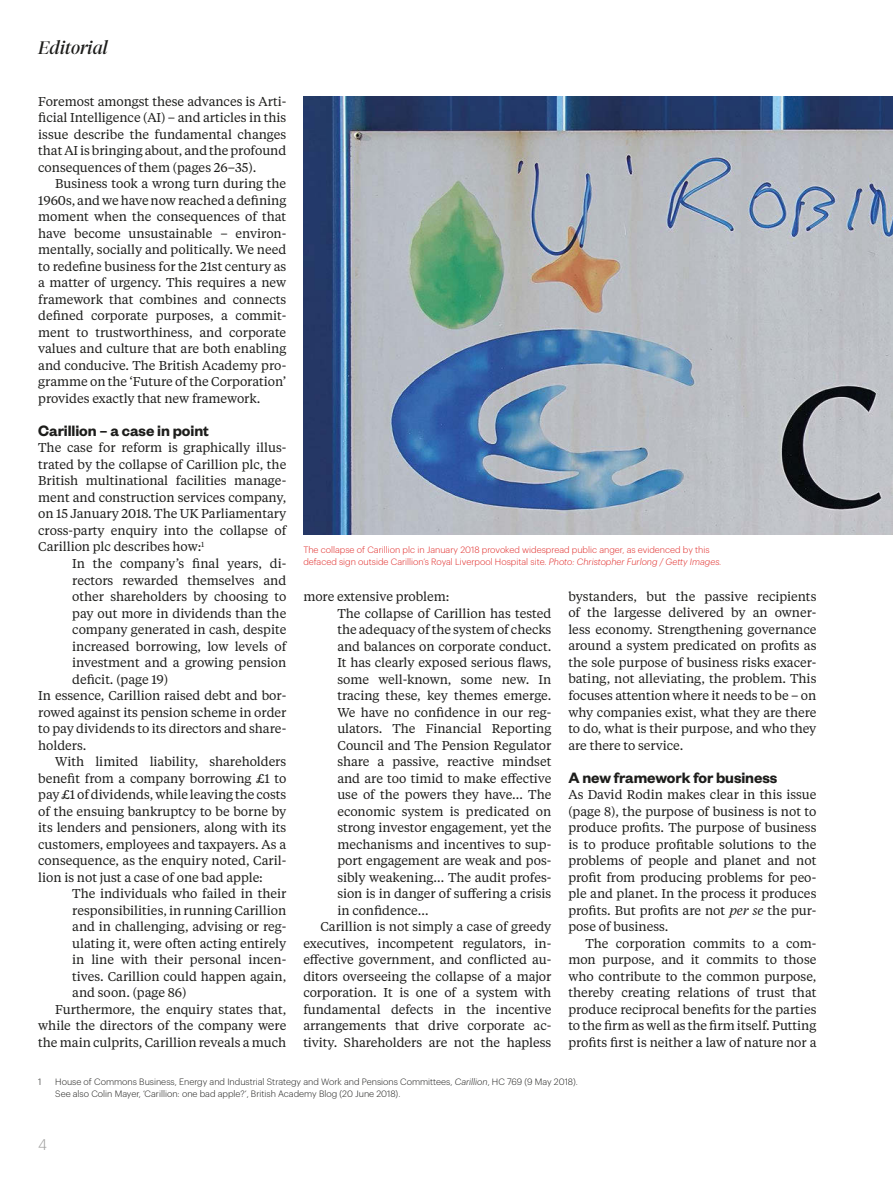
<style>
.page{position:relative;width:893px;height:1191px;background:#fff}
.page>*{position:absolute;margin:0;border:0;box-sizing:border-box;transform-origin:0 0}
.t1{font:italic 18px "Tiempos Fine Test";color:#1d1d1b}
.t2{font:600 16.5px "Founders Grotesk";letter-spacing:-.005em;color:#1d1d1b}
.t3{font:300 15px "Graphik";color:#9d9d9c}
.t4{font:12.75px/16.5px "Tiempos Text";letter-spacing:-.005em;color:#1d1d1b;text-align:justify}
.t5{font:300 9px/12px "Graphik";color:#1d1d1b}
.t6{font:300 9px/12px "Graphik";color:#e02826}
.s1{font-style:italic}
</style>
<div class="page">
<img style="left:303px;top:97px;width:590px;height:438px">
<h1 class="t1" style="left:38px;top:37px;width:71px">Editorial</h1>
<p class="t4" style="left:38px;top:92px;width:250px">Foremost amongst these advances is Arti&shy;ficial Intelligence (AI) – and articles in this issue describe the fundamental changes that AI is bringing about, and the profound consequences of them (pages 26–35).</p>
<p class="t4" style="left:38px;top:175px;width:250px;text-indent:17px">Business took a wrong turn during the 1960s, and we have now reached a defining moment when the consequences of that have become unsustainable – environ&shy;mentally, socially and politically. We need to redefine business for the 21st century as a matter of urgency. This requires a new framework that combines and connects defined corporate purposes, a commit&shy;ment to trustworthiness, and corporate values and culture that are both enabling and conducive. The British Academy pro&shy;gramme on the ‘Future of the Corporation’ provides exactly that new framework.</p>
<p class="t2" style="left:38px;top:420px;width:172px">Carillion – a case in point</p>
<p class="t4" style="left:38px;top:439px;width:250px">The case for reform is graphically illus&shy;trated by the collapse of Carillion plc, the British multinational facilities manage&shy;ment and construction services company, on 15 January 2018. The UK Parliamentary cross-party enquiry into the collapse of Carillion plc describes how:<sup>1</sup></p>
<p class="t4" style="left:72px;top:554px;width:216px">In the company’s final years, di-</p>
<p class="t4" style="left:72px;top:571px;width:216px">rectors rewarded themselves and</p>
<p class="t4" style="left:72px;top:587px;width:216px">other shareholders by choosing to</p>
<p class="t4" style="left:72px;top:604px;width:216px">pay out more in dividends than the</p>
<p class="t4" style="left:72px;top:620px;width:216px">company generated in cash, despite</p>
<p class="t4" style="left:72px;top:637px;width:216px">increased borrowing, low levels of</p>
<p class="t4" style="left:72px;top:653px;width:216px">investment and a growing pension</p>
<p class="t4" style="left:72px;top:670px;width:97px">deficit. (page 19)</p>
<p class="t4" style="left:38px;top:686px;width:250px">In essence, Carillion raised debt and bor-</p>
<p class="t4" style="left:38px;top:703px;width:250px">rowed against its pension scheme in order</p>
<p class="t4" style="left:38px;top:719px;width:250px">to pay dividends to its directors and share-</p>
<p class="t4" style="left:38px;top:736px;width:50px">holders.</p>
<p class="t4" style="left:55px;top:752px;width:233px">With limited liability, shareholders</p>
<p class="t4" style="left:38px;top:769px;width:250px">benefit from a company borrowing £1 to</p>
<p class="t4" style="left:38px;top:785px;width:250px">pay £1 of dividends, while leaving the costs</p>
<p class="t4" style="left:38px;top:802px;width:250px">of the ensuing bankruptcy to be borne by</p>
<p class="t4" style="left:38px;top:818px;width:250px">its lenders and pensioners, along with its</p>
<p class="t4" style="left:38px;top:835px;width:250px">customers, employees and taxpayers. As a</p>
<p class="t4" style="left:38px;top:851px;width:250px">consequence, as the enquiry noted, Caril-</p>
<p class="t4" style="left:38px;top:868px;width:226px">lion is not just a case of one bad apple:</p>
<p class="t4" style="left:72px;top:884px;width:216px">The individuals who failed in their</p>
<p class="t4" style="left:72px;top:901px;width:216px">responsibilities, in running Carillion</p>
<p class="t4" style="left:72px;top:917px;width:215px">and in challenging, advising or reg-</p>
<p class="t4" style="left:72px;top:934px;width:215px">ulating it, were often acting entirely</p>
<p class="t4" style="left:72px;top:950px;width:215px">in line with their personal incen-</p>
<p class="t4" style="left:72px;top:967px;width:216px">tives. Carillion could happen again,</p>
<p class="t4" style="left:72px;top:983px;width:116px">and soon. (page 86)</p>
<p class="t4" style="left:55px;top:1000px;width:233px">Furthermore, the enquiry states that,</p>
<p class="t4" style="left:38px;top:1016px;width:250px">while the directors of the company were</p>
<p class="t4" style="left:38px;top:1033px;width:250px">the main culprits, Carillion reveals a much</p>
<p class="t6" style="left:303px;top:543px;width:420px">The collapse of Carillion plc in January 2018 provoked widespread public anger, as evidenced by this defaced sign outside Carillion’s Royal Liverpool Hospital site. <span class="s1">Photo: Christopher Furlong / Getty Images.</span></p>
<p class="t4" style="left:303px;top:587px;width:148px">more extensive problem:</p>
<p class="t4" style="left:337px;top:604px;width:216px">The collapse of Carillion has tested</p>
<p class="t4" style="left:337px;top:620px;width:215px">the adequacy of the system of checks</p>
<p class="t4" style="left:337px;top:637px;width:216px">and balances on corporate conduct.</p>
<p class="t4" style="left:337px;top:653px;width:216px">It has clearly exposed serious flaws,</p>
<p class="t4" style="left:337px;top:670px;width:216px">some well-known, some new. In</p>
<p class="t4" style="left:337px;top:686px;width:216px">tracing these, key themes emerge.</p>
<p class="t4" style="left:337px;top:703px;width:216px">We have no confidence in our reg-</p>
<p class="t4" style="left:337px;top:719px;width:216px">ulators. The Financial Reporting</p>
<p class="t4" style="left:337px;top:736px;width:216px">Council and The Pension Regulator</p>
<p class="t4" style="left:337px;top:752px;width:216px">share a passive, reactive mindset</p>
<p class="t4" style="left:337px;top:769px;width:216px">and are too timid to make effective</p>
<p class="t4" style="left:337px;top:785px;width:216px">use of the powers they have… The</p>
<p class="t4" style="left:337px;top:802px;width:216px">economic system is predicated on</p>
<p class="t4" style="left:337px;top:818px;width:216px">strong investor engagement, yet the</p>
<p class="t4" style="left:337px;top:835px;width:216px">mechanisms and incentives to sup-</p>
<p class="t4" style="left:337px;top:851px;width:216px">port engagement are weak and pos-</p>
<p class="t4" style="left:337px;top:868px;width:216px">sibly weakening… The audit profes-</p>
<p class="t4" style="left:337px;top:884px;width:215px">sion is in danger of suffering a crisis</p>
<p class="t4" style="left:337px;top:901px;width:93px">in confidence…</p>
<p class="t4" style="left:320px;top:917px;width:232px">Carillion is not simply a case of greedy</p>
<p class="t4" style="left:303px;top:934px;width:250px">executives, incompetent regulators, in-</p>
<p class="t4" style="left:303px;top:950px;width:250px">effective government, and conflicted au-</p>
<p class="t4" style="left:303px;top:967px;width:250px">ditors overseeing the collapse of a major</p>
<p class="t4" style="left:303px;top:983px;width:250px">corporation. It is one of a system with</p>
<p class="t4" style="left:303px;top:1000px;width:250px">fundamental defects in the incentive</p>
<p class="t4" style="left:303px;top:1016px;width:250px">arrangements that drive corporate ac-</p>
<p class="t4" style="left:303px;top:1033px;width:250px">tivity. Shareholders are not the hapless</p>
<p class="t4" style="left:568px;top:587px;width:250px">bystanders, but the passive recipients of the largesse delivered by an owner&shy;less economy. Strengthening governance around a system predicated on profits as the sole purpose of business risks exacer&shy;bating, not alleviating, the problem. This focuses attention where it needs to be – on why companies exist, what they are there to do, what is their purpose, and who they are there to service.</p>
<p class="t2" style="left:568px;top:767px;width:210px">A new framework for business</p>
<p class="t4" style="left:568px;top:785px;width:250px">As David Rodin makes clear in this issue (page 8), the purpose of business is not to produce profits. The purpose of business is to produce profitable solutions to the problems of people and planet and not profit from producing problems for peo&shy;ple and planet. In the process it produces profits. But profits are not <span class="s1">per se</span> the pur&shy;pose of business.</p>
<p class="t4" style="left:568px;top:934px;width:250px;text-indent:17px">The corporation commits to a com&shy;mon purpose, and it commits to those who contribute to the common purpose, thereby creating relations of trust that produce reciprocal benefits for the parties to the firm as well as the firm itself. Putting profits first is neither a law of nature nor a</p>
<p class="t5" style="left:38px;top:1075px;width:5px">1</p>
<p class="t5" style="left:55px;top:1075px;width:524px">House of Commons Business, Energy and Industrial Strategy and Work and Pensions Committees, <span class="s1">Carillion</span>, HC 769 (9 May 2018).<br>See also Colin Mayer, ‘Carillion: one bad apple?’, British Academy Blog (20 June 2018).</p>
<p class="t3" style="left:38px;top:1134px;width:10px">4</p>
</div>
